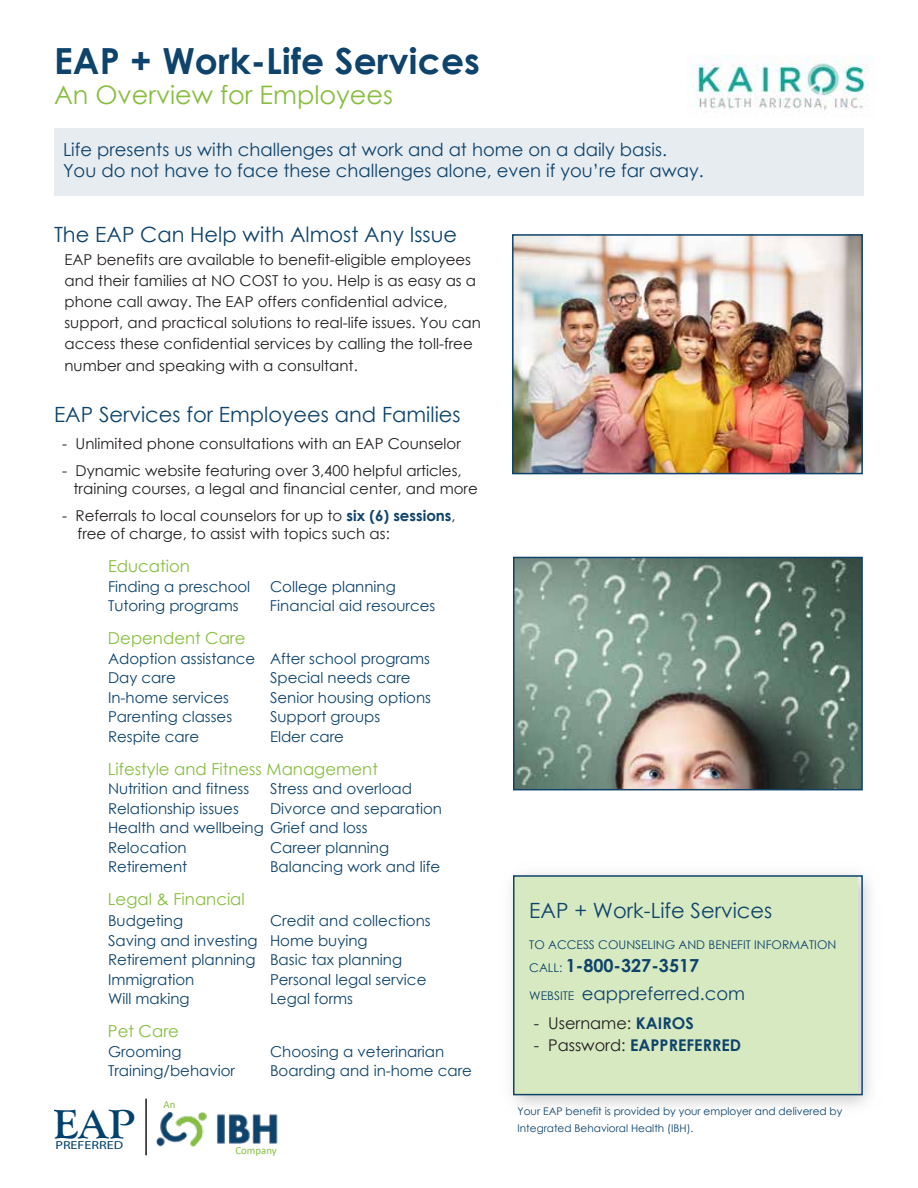
<style>
.page{position:relative;width:918px;height:1188px;background:#fff}
.page>*{position:absolute;margin:0;border:0;box-sizing:border-box;transform-origin:0 0}
.t1{font:700 42.15px "Goudy Old Style T";color:#00416d}
.t2{font:700 36px "Century Gothic";letter-spacing:.005em;color:#0e436c}
.t3{font:25.5px "Century Gothic";color:#87be40}
.t4{font:21px "Century Gothic";color:#0e436c}
.t5{font:18px/28.5px "Century Gothic";color:#0e436c}
.t6{font:16.5px "Century Gothic";color:#87be40}
.t7{font:700 16.2px "Century Gothic";color:#0e436c}
.t8{font:16.2px "Century Gothic";color:#231f20}
.t9{font:15px/19.5px "Century Gothic";color:#0e436c}
.t10{font:15px/21px "Century Gothic";color:#231f20}
.t11{font:12px "Century Gothic";color:#0e436c}
.t12{font:11.7px "Myriad Pro";color:#00416d;scale:1.22 1}
.t13{font:10.8px "Calibri";color:#88be40}
.t14{font:10.5px/16.5px "Century Gothic";color:#0e436c}
.s1{font-weight:700;color:#0e436c}
.s2{font-size:12px}
.s3{font-weight:700}
.s4{font-weight:400;color:#231f20}
</style>
<div class="page">
<div style="left:514px;top:876px;width:344px;height:219px;background:#d7e9c0"></div>
<div style="left:513px;top:875px;width:350px;height:220px;border:2px solid #0e436c"></div>
<div style="left:54px;top:129px;width:810px;height:67px;background:#e7ecf0"></div>
<img style="left:516px;top:560px;width:344px;height:227px">
<div style="left:513px;top:557px;width:350px;height:233px;border:2px solid #0e436c"></div>
<img style="left:515px;top:237px;width:345px;height:234px">
<div style="left:512px;top:234px;width:351px;height:240px;border:2px solid #0e436c"></div>
<img style="left:695px;top:55px;width:178px;height:56px">
<img style="left:145px;top:1111px;width:133px;height:45px">
<hr style="left:145px;top:1099px;width:2px;height:56px;background:#231f20">
<h2 class="t2" style="left:54px;top:33px;width:428px">EAP + Work-Life Services</h2>
<h3 class="t3" style="left:54px;top:77px;width:341px">An Overview for Employees</h3>
<p class="t5" style="left:63px;top:139px;width:642px;line-height:21px">Life presents us with challenges at work and at home on a daily basis.<br>You do not have to face these challenges alone, even if you’re far away.</p>
<h3 class="t4" style="left:54px;top:220px;width:405px">The EAP Can Help with Almost Any Issue</h3>
<p class="t10" style="left:64px;top:248px;width:418px">EAP benefits are available to benefit-eligible employees and their families at NO COST to you. Help is as easy as a phone call away. The EAP offers confidential advice, support, and practical solutions to real-life issues. You can access these confidential services by calling the toll-free</p>
<p class="t10" style="left:64px;top:355px;width:295px">number and speaking with a consultant.</p>
<h3 class="t4" style="left:54px;top:400px;width:408px">EAP Services for Employees and Families</h3>
<p class="t10" style="left:62px;top:433px;width:400px">- Unlimited phone consultations with an EAP Counselor</p>
<p class="t10" style="left:74px;top:461px;width:406px;line-height:18px;text-indent:-11px">- Dynamic website featuring over 3,400 helpful articles, training courses, a legal and financial center, and more</p>
<p class="t10" style="left:78px;top:506px;width:380px;line-height:18px;text-indent:-15px">- Referrals to local counselors for up to <span class="s1">six (6) sessions</span>, free of charge, to assist with topics such as:</p>
<p class="t6" style="left:108px;top:555px;width:83px">Education</p>
<p class="t9" style="left:108px;top:576px;width:144px">Finding a preschool</p>
<p class="t9" style="left:270px;top:576px;width:127px">College planning</p>
<p class="t9" style="left:108px;top:596px;width:132px">Tutoring programs</p>
<p class="t9" style="left:270px;top:596px;width:167px">Financial aid resources</p>
<p class="t6" style="left:108px;top:627px;width:139px">Dependent Care</p>
<p class="t9" style="left:108px;top:648px;width:324px">Adoption assistance After school programs<br>Day care</p>
<p class="t9" style="left:270px;top:668px;width:142px">Special needs care</p>
<p class="t9" style="left:108px;top:687px;width:123px">In-home services</p>
<p class="t9" style="left:270px;top:687px;width:163px">Senior housing options</p>
<p class="t9" style="left:108px;top:707px;width:126px">Parenting classes</p>
<p class="t9" style="left:270px;top:707px;width:112px">Support groups</p>
<p class="t9" style="left:108px;top:726px;width:93px">Respite care</p>
<p class="t9" style="left:270px;top:726px;width:75px">Elder care</p>
<p class="t6" style="left:108px;top:757px;width:271px">Lifestyle and Fitness Management</p>
<p class="t9" style="left:108px;top:779px;width:143px">Nutrition and fitness</p>
<p class="t9" style="left:270px;top:779px;width:144px">Stress and overload</p>
<p class="t9" style="left:108px;top:798px;width:132px">Relationship issues</p>
<p class="t9" style="left:108px;top:798px;width:336px;text-indent:162px">Divorce and separation<br>Health and wellbeing Grief and loss<br>Relocation</p>
<p class="t9" style="left:270px;top:837px;width:121px">Career planning</p>
<p class="t9" style="left:108px;top:857px;width:81px">Retirement</p>
<p class="t9" style="left:270px;top:857px;width:172px">Balancing work and life</p>
<p class="t6" style="left:108px;top:888px;width:138px">Legal &amp; Financial</p>
<p class="t9" style="left:108px;top:911px;width:77px">Budgeting</p>
<p class="t9" style="left:108px;top:911px;width:324px;text-indent:162px">Credit and collections<br>Saving and investing Home buying<br>Retirement planning Basic tax planning<br>Immigration</p>
<p class="t9" style="left:270px;top:969px;width:158px">Personal legal service</p>
<p class="t9" style="left:108px;top:989px;width:83px">Will making</p>
<p class="t9" style="left:270px;top:989px;width:85px">Legal forms</p>
<p class="t6" style="left:108px;top:1020px;width:73px">Pet Care</p>
<p class="t9" style="left:108px;top:1041px;width:75px">Grooming</p>
<p class="t9" style="left:270px;top:1041px;width:176px">Choosing a veterinarian</p>
<p class="t9" style="left:108px;top:1061px;width:129px">Training/behavior</p>
<p class="t9" style="left:270px;top:1061px;width:203px">Boarding and in-home care</p>
<p class="t13" style="left:164px;top:1097px;width:13px">An</p>
<p class="t13" style="left:236px;top:1143px;width:43px">Company</p>
<h1 class="t1" style="left:53px;top:1100px;width:84px">EAP</h1>
<p class="t12" style="left:55px;top:1138px;width:57px">PREFERRED</p>
<h3 class="t4" style="left:529px;top:896px;width:244px">EAP + Work-Life Services</h3>
<p class="t11" style="left:529px;top:937px;width:308px">TO ACCESS COUNSELING AND BENEFIT INFORMATION</p>
<p class="t5" style="left:529px;top:951px;width:217px"><span class="s2">CALL:</span> <span class="s3">1-800-327-3517<br></span><span class="s2">WEBSITE</span> eappreferred.com</p>
<p class="t8" style="left:534px;top:1012px;width:162px">- Username: <span class="s1">KAIROS</span></p>
<p class="t7" style="left:534px;top:1033px;width:209px"><span class="s4">- Password:</span> EAPPREFERRED</p>
<p class="t14" style="left:518px;top:1103px;width:326px">Your EAP benefit is provided by your employer and delivered by<br>Integrated Behavioral Health (IBH).</p>
</div>
